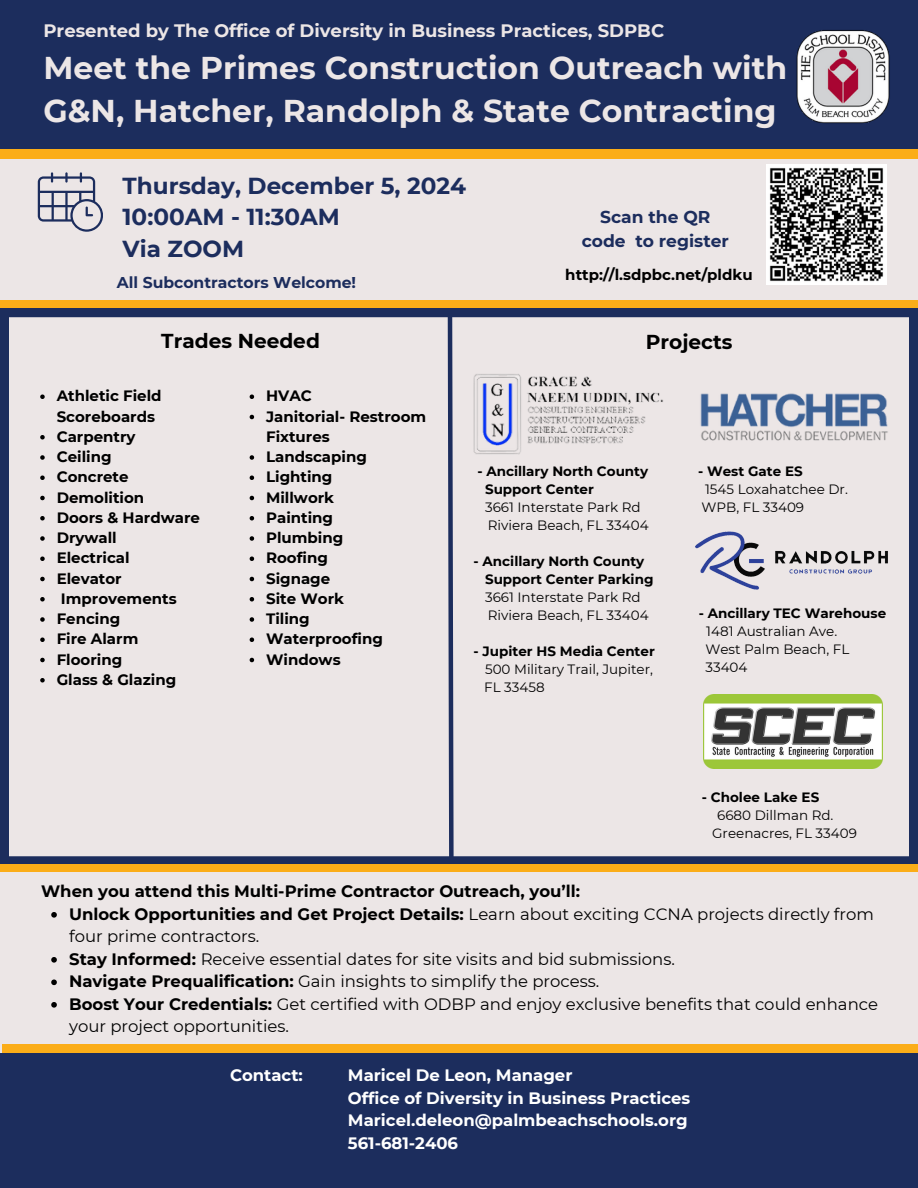
<style>
.page{position:relative;width:918px;height:1188px;background:#ece6e6}
.page>*{position:absolute;margin:0;border:0;box-sizing:border-box;transform-origin:0 0}
.t1{font:700 31.5px/43.8px "Montserrat";color:#ece6e6}
.t2{font:700 23.1px/31.5px "Montserrat";color:#1c2d5d}
.t3{font:700 20.1px "Montserrat";color:#000}
.t4{font:700 18px "Montserrat";color:#ece6e6}
.t5{font:700 17.1px/23.7px "Montserrat";color:#1c2d5d;text-align:center}
.t6{font:16.5px/22.5px "Montserrat";color:#000}
.t7{font:700 16.5px/22.5px "Montserrat";color:#fff}
.t8{font:700 16.5px "Montserrat";color:#000}
.t9{font:700 15.6px "Montserrat";color:#1c2d5d}
.t10{font:700 15px/20.2px "Montserrat";color:#000}
.t11{font:13.5px "Montserrat";color:#000}
.t12{font:700 13.5px "Montserrat";color:#000}
.s1{font-weight:700}
</style>
<div class="page">
<div style="left:0;top:300px;width:918px;height:26px;background:#fbad18"></div>
<div style="left:0;top:0;width:918px;height:154px;background:#1c2d5d"></div>
<img style="left:796px;top:30px;width:94px;height:94px">
<svg style="left:38px;top:172px;width:65px;height:60px"></svg>
<svg style="left:0;top:308px;width:918px;height:556px"></svg>
<svg style="left:445px;top:311px;width:11px;height:553px"></svg>
<div style="left:2px;top:1044px;width:916px;height:10px;background:#fbad18"></div>
<div style="left:0;top:149px;width:918px;height:10px;background:#fbad18"></div>
<div style="left:0;top:1054px;width:918px;height:134px;background:#1c2d5d"></div>
<img style="left:767px;top:165px;width:119px;height:119px">
<svg style="left:51px;top:912px;width:6px;height:6px"></svg>
<svg style="left:51px;top:957px;width:6px;height:6px"></svg>
<svg style="left:51px;top:980px;width:6px;height:5px"></svg>
<svg style="left:51px;top:1002px;width:6px;height:6px"></svg>
<svg style="left:40px;top:395px;width:5px;height:4px"></svg>
<svg style="left:40px;top:435px;width:5px;height:5px"></svg>
<svg style="left:40px;top:455px;width:5px;height:5px"></svg>
<svg style="left:40px;top:476px;width:5px;height:4px"></svg>
<svg style="left:40px;top:496px;width:5px;height:4px"></svg>
<svg style="left:40px;top:516px;width:5px;height:5px"></svg>
<svg style="left:40px;top:536px;width:5px;height:5px"></svg>
<svg style="left:40px;top:557px;width:5px;height:4px"></svg>
<svg style="left:40px;top:577px;width:5px;height:4px"></svg>
<svg style="left:40px;top:597px;width:5px;height:5px"></svg>
<svg style="left:40px;top:617px;width:5px;height:5px"></svg>
<svg style="left:40px;top:638px;width:5px;height:4px"></svg>
<svg style="left:40px;top:658px;width:5px;height:4px"></svg>
<svg style="left:40px;top:678px;width:5px;height:5px"></svg>
<svg style="left:250px;top:395px;width:4px;height:4px"></svg>
<svg style="left:250px;top:415px;width:4px;height:4px"></svg>
<svg style="left:250px;top:455px;width:4px;height:5px"></svg>
<svg style="left:250px;top:476px;width:4px;height:4px"></svg>
<svg style="left:250px;top:496px;width:4px;height:4px"></svg>
<svg style="left:250px;top:516px;width:4px;height:5px"></svg>
<svg style="left:250px;top:536px;width:4px;height:5px"></svg>
<svg style="left:250px;top:557px;width:4px;height:4px"></svg>
<svg style="left:250px;top:577px;width:4px;height:4px"></svg>
<svg style="left:250px;top:597px;width:4px;height:5px"></svg>
<svg style="left:250px;top:617px;width:4px;height:5px"></svg>
<svg style="left:250px;top:638px;width:4px;height:4px"></svg>
<svg style="left:250px;top:658px;width:4px;height:4px"></svg>
<img style="left:467px;top:374px;width:203px;height:89px">
<img style="left:688px;top:385px;width:201px;height:67px">
<img style="left:689px;top:528px;width:212px;height:67px">
<img style="left:704px;top:694px;width:179px;height:74px">
<div style="left:0;top:864px;width:918px;height:8px;background:#fbad18"></div>
<p class="t4" style="left:43px;top:20px;width:622px">Presented by The Office of Diversity in Business Practices, SDPBC</p>
<p class="t1" style="left:43px;top:45px;width:745px">Meet the Primes Construction Outreach with<br>G&amp;N, Hatcher, Randolph &amp; State Contracting</p>
<h1 class="t2" style="left:123px;top:170px;width:345px">Thursday, December 5, 2024<br>10:00AM - 11:30AM<br>Via ZOOM</h1>
<h3 class="t9" style="left:117px;top:273px;width:241px">All Subcontractors Welcome!</h3>
<p class="t5" style="left:582px;top:205px;width:149px">Scan the QR code to register</p>
<p class="t10" style="left:565px;top:264px;width:189px">http://l.sdpbc.net/pldku</p>
<h3 class="t3" style="left:161px;top:329px;width:160px">Trades Needed</h3>
<p class="t10" style="left:57px;top:386px;width:106px">Athletic Field<br>Scoreboards</p>
<p class="t10" style="left:57px;top:426px;width:80px">Carpentry</p>
<p class="t10" style="left:57px;top:447px;width:56px">Ceiling</p>
<p class="t10" style="left:57px;top:467px;width:73px">Concrete</p>
<p class="t10" style="left:57px;top:487px;width:89px">Demolition</p>
<p class="t10" style="left:57px;top:507px;width:145px">Doors &amp; Hardware</p>
<p class="t10" style="left:57px;top:528px;width:62px">Drywall</p>
<p class="t10" style="left:57px;top:548px;width:75px">Electrical</p>
<p class="t10" style="left:57px;top:568px;width:67px">Elevator</p>
<p class="t10" style="left:61px;top:588px;width:117px">Improvements</p>
<p class="t10" style="left:57px;top:609px;width:65px">Fencing</p>
<p class="t10" style="left:57px;top:629px;width:83px">Fire Alarm</p>
<p class="t10" style="left:57px;top:649px;width:67px">Flooring</p>
<p class="t10" style="left:57px;top:669px;width:121px">Glass &amp; Glazing</p>
<p class="t10" style="left:266px;top:386px;width:47px">HVAC</p>
<p class="t10" style="left:266px;top:406px;width:162px">Janitorial- Restroom<br>Fixtures</p>
<p class="t10" style="left:266px;top:447px;width:102px">Landscaping</p>
<p class="t10" style="left:266px;top:467px;width:68px">Lighting</p>
<p class="t10" style="left:266px;top:487px;width:70px">Millwork</p>
<p class="t10" style="left:266px;top:507px;width:68px">Painting</p>
<p class="t10" style="left:266px;top:528px;width:79px">Plumbing</p>
<p class="t10" style="left:266px;top:548px;width:63px">Roofing</p>
<p class="t10" style="left:266px;top:568px;width:66px">Signage</p>
<p class="t10" style="left:266px;top:588px;width:79px">Site Work</p>
<p class="t10" style="left:266px;top:609px;width:45px">Tiling</p>
<p class="t10" style="left:266px;top:629px;width:118px">Waterproofing</p>
<p class="t10" style="left:266px;top:649px;width:76px">Windows</p>
<h4 class="t3" style="left:646px;top:329px;width:88px">Projects</h4>
<p class="t12" style="left:477px;top:462px;width:172px">- Ancillary North County</p>
<p class="t12" style="left:485px;top:480px;width:110px">Support Center</p>
<p class="t11" style="left:485px;top:498px;width:157px">3661 Interstate Park Rd</p>
<p class="t11" style="left:488px;top:516px;width:162px">Riviera Beach, FL 33404</p>
<p class="t12" style="left:474px;top:552px;width:172px">- Ancillary North County</p>
<p class="t12" style="left:485px;top:570px;width:170px">Support Center Parking</p>
<p class="t11" style="left:485px;top:588px;width:157px">3661 Interstate Park Rd</p>
<p class="t11" style="left:488px;top:606px;width:162px">Riviera Beach, FL 33404</p>
<p class="t12" style="left:474px;top:642px;width:183px">- Jupiter HS Media Center</p>
<p class="t11" style="left:485px;top:660px;width:169px">500 Military Trail, Jupiter,</p>
<p class="t11" style="left:484px;top:678px;width:62px">FL 33458</p>
<p class="t12" style="left:698px;top:462px;width:106px">- West Gate ES</p>
<p class="t11" style="left:705px;top:480px;width:144px">1545 Loxahatchee Dr.</p>
<p class="t11" style="left:702px;top:498px;width:104px">WPB, FL 33409</p>
<p class="t12" style="left:699px;top:605px;width:189px">- Ancillary TEC Warehouse</p>
<p class="t11" style="left:706px;top:623px;width:132px">1481 Australian Ave.</p>
<p class="t11" style="left:705px;top:641px;width:145px">West Palm Beach, FL</p>
<p class="t11" style="left:705px;top:659px;width:44px">33404</p>
<h4 class="t12" style="left:702px;top:789px;width:119px">- Cholee Lake ES</h4>
<p class="t11" style="left:717px;top:807px;width:118px">6680 Dillman Rd.</p>
<p class="t11" style="left:712px;top:825px;width:146px">Greenacres, FL 33409</p>
<h2 class="t8" style="left:41px;top:881px;width:541px">When you attend this Multi-Prime Contractor Outreach, you’ll:</h2>
<h6 class="t6" style="left:69px;top:903px;width:806px"><span class="s1">Unlock Opportunities and Get Project Details:</span> Learn about exciting CCNA projects directly from four prime contractors.</h6>
<h4 class="t6" style="left:69px;top:948px;width:607px"><span class="s1">Stay Informed:</span> Receive essential dates for site visits and bid submissions.</h4>
<h6 class="t6" style="left:69px;top:970px;width:532px"><span class="s1">Navigate Prequalification:</span> Gain insights to simplify the process.</h6>
<p class="t6" style="left:69px;top:993px;width:810px"><span class="s1">Boost Your Credentials:</span> Get certified with ODBP and enjoy exclusive benefits that could enhance your project opportunities.</p>
<p class="t7" style="left:230px;top:1064px;width:74px">Contact:</p>
<p class="t7" style="left:348px;top:1064px;width:344px">Maricel De Leon, Manager<br>Office of Diversity in Business Practices<br>Maricel.deleon@palmbeachschools.org<br>561-681-2406</p>
</div>
